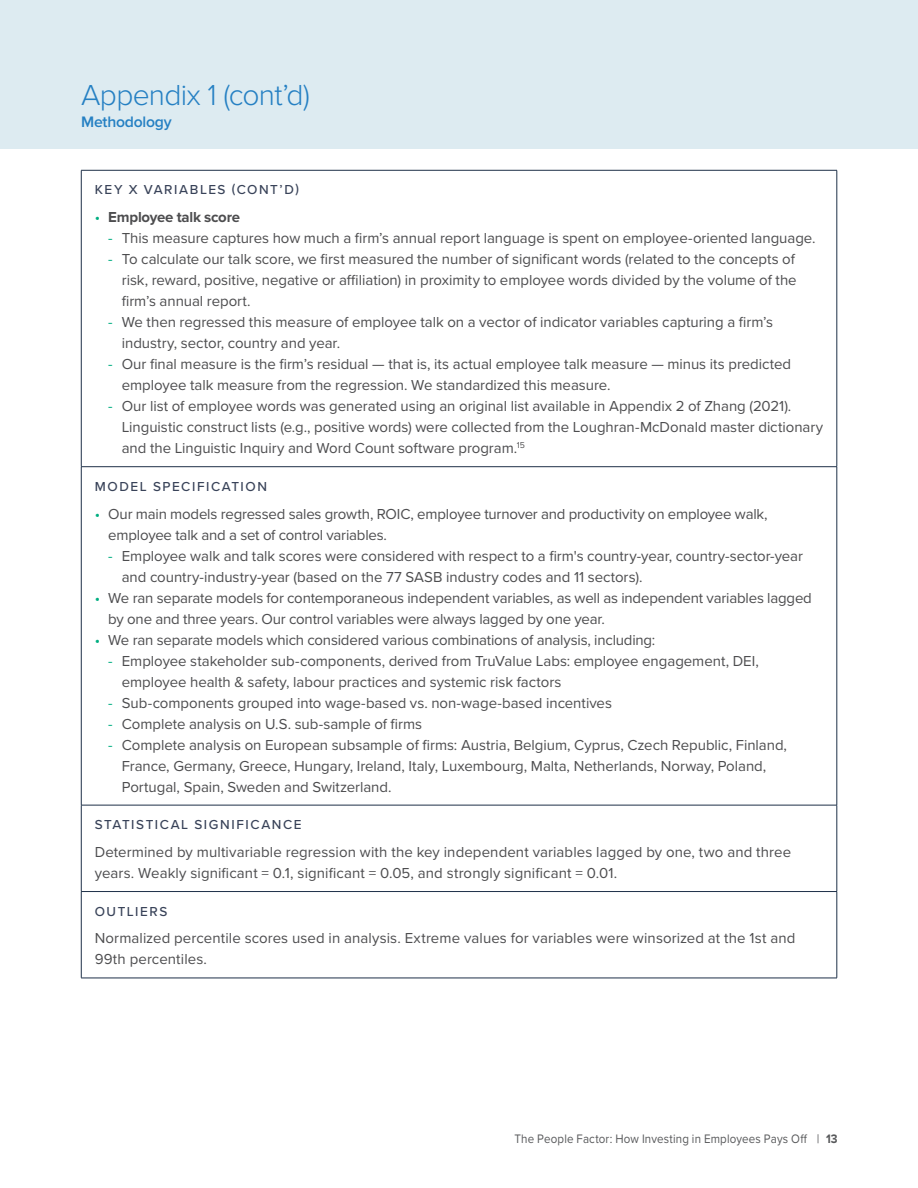
<style>
.page{position:relative;width:918px;height:1188px;background:#fff}
.page>*{position:absolute;margin:0;border:0;box-sizing:border-box;transform-origin:0 0}
.t1{font:300 30px "Proxima Nova";letter-spacing:-.025em;color:#2580c3}
.t2{font:600 15.75px "Proxima Nova";letter-spacing:-.015em;color:#2580c3}
.t3{font:15px/21px "Proxima Nova";letter-spacing:-.005em;color:#4d4d4f}
.t4{font:700 15px "Proxima Nova";letter-spacing:-.015em;color:#4d4d4f}
.t5{font:500 13.5px "Proxima Nova";letter-spacing:.115em;color:#394359}
.t6{font:12.75px "Proxima Nova";letter-spacing:.015em;color:#58595b;scale:.91 1}
.s1{font-weight:400;color:#00ae81}
.s2{color:#00ae81}
.s3{font-weight:700}
</style>
<div class="page">
<div style="left:0;top:0;width:918px;height:148px;background:#ddebf1"></div>
<hr style="left:81px;top:170px;width:756px;height:1px;background:#1e3048">
<hr style="left:81px;top:466px;width:756px;height:1px;background:#1e3048">
<hr style="left:81px;top:805px;width:756px;height:1px;background:#1e3048">
<hr style="left:81px;top:891px;width:756px;height:1px;background:#1e3048">
<hr style="left:81px;top:978px;width:756px;height:1px;background:#1e3048">
<hr style="left:81px;top:170px;width:1px;height:297px;background:#1e3048">
<hr style="left:81px;top:467px;width:1px;height:338px;background:#1e3048">
<hr style="left:81px;top:805px;width:1px;height:86px;background:#1e3048">
<hr style="left:81px;top:892px;width:1px;height:86px;background:#1e3048">
<hr style="left:837px;top:170px;width:1px;height:297px;background:#1e3048">
<hr style="left:837px;top:467px;width:1px;height:338px;background:#1e3048">
<hr style="left:837px;top:805px;width:1px;height:86px;background:#1e3048">
<hr style="left:837px;top:892px;width:1px;height:86px;background:#1e3048">
<h1 class="t1" style="left:81px;top:72px;width:230px">Appendix 1 (cont’d)</h1>
<p class="t2" style="left:81px;top:113px;width:92px">Methodology</p>
<p class="t5" style="left:95px;top:180px;width:206px">KEY X VARIABLES (CONT’D)</p>
<p class="t4" style="left:95px;top:209px;width:147px"><span class="s1">•</span> Employee talk score</p>
<p class="t3" style="left:108px;top:227px;width:709px"><span class="s2">-</span> This measure captures how much a firm’s annual report language is spent on employee-oriented language.</p>
<p class="t3" style="left:122px;top:248px;width:676px;text-align:justify;text-indent:-14px"><span class="s2">-</span> To calculate our talk score, we first measured the number of significant words (related to the concepts of risk, reward, positive, negative or affiliation) in proximity to employee words divided by the volume of the firm’s annual report.</p>
<p class="t3" style="left:122px;top:311px;width:653px;text-indent:-14px"><span class="s2">-</span> We then regressed this measure of employee talk on a vector of indicator variables capturing a firm’s industry, sector, country and year.</p>
<p class="t3" style="left:122px;top:353px;width:671px;text-indent:-14px"><span class="s2">-</span> Our final measure is the firm’s residual — that is, its actual employee talk measure — minus its predicted employee talk measure from the regression. We standardized this measure.</p>
<p class="t3" style="left:122px;top:395px;width:703px;text-indent:-14px"><span class="s2">-</span> Our list of employee words was generated using an original list available in Appendix 2 of Zhang (2021).<br>Linguistic construct lists (e.g., positive words) were collected from the Loughran-McDonald master dictionary and the Linguistic Inquiry and Word Count software program.<sup>15</sup></p>
<p class="t5" style="left:95px;top:476px;width:174px">MODEL SPECIFICATION</p>
<p class="t3" style="left:108px;top:502px;width:661px;text-indent:-13px"><span class="s2">•</span> Our main models regressed sales growth, ROIC, employee turnover and productivity on employee walk, employee talk and a set of control variables.</p>
<p class="t3" style="left:122px;top:544px;width:683px;text-indent:-14px"><span class="s2">-</span> Employee walk and talk scores were considered with respect to a firm's country-year, country-sector-year and country-industry-year (based on the 77 SASB industry codes and 11 sectors).</p>
<p class="t3" style="left:108px;top:586px;width:705px;text-indent:-13px"><span class="s2">•</span> We ran separate models for contemporaneous independent variables, as well as independent variables lagged by one and three years. Our control variables were always lagged by one year.</p>
<p class="t3" style="left:95px;top:628px;width:562px"><span class="s2">•</span> We ran separate models which considered various combinations of analysis, including:</p>
<p class="t3" style="left:122px;top:649px;width:639px;text-indent:-14px"><span class="s2">-</span> Employee stakeholder sub-components, derived from TruValue Labs: employee engagement, DEI, employee health &amp; safety, labour practices and systemic risk factors</p>
<p class="t3" style="left:108px;top:691px;width:505px"><span class="s2">-</span> Sub-components grouped into wage-based vs. non-wage-based incentives</p>
<p class="t3" style="left:108px;top:712px;width:316px"><span class="s2">-</span> Complete analysis on U.S. sub-sample of firms</p>
<p class="t3" style="left:122px;top:733px;width:667px;text-indent:-14px"><span class="s2">-</span> Complete analysis on European subsample of firms: Austria, Belgium, Cyprus, Czech Republic, Finland,<br>France, Germany, Greece, Hungary, Ireland, Italy, Luxembourg, Malta, Netherlands, Norway, Poland,<br>Portugal, Spain, Sweden and Switzerland.</p>
<p class="t5" style="left:95px;top:815px;width:208px">STATISTICAL SIGNIFICANCE</p>
<p class="t3" style="left:95px;top:841px;width:698px">Determined by multivariable regression with the key independent variables lagged by one, two and three years. Weakly significant = 0.1, significant = 0.05, and strongly significant = 0.01.</p>
<p class="t5" style="left:95px;top:901px;width:74px">OUTLIERS</p>
<p class="t3" style="left:95px;top:927px;width:702px">Normalized percentile scores used in analysis. Extreme values for variables were winsorized at the 1st and<br>99th percentiles.</p>
<p class="t6" style="left:515px;top:1129px;width:357px">The People Factor: How Investing in Employees Pays Off | <span class="s3">13</span></p>
</div>
